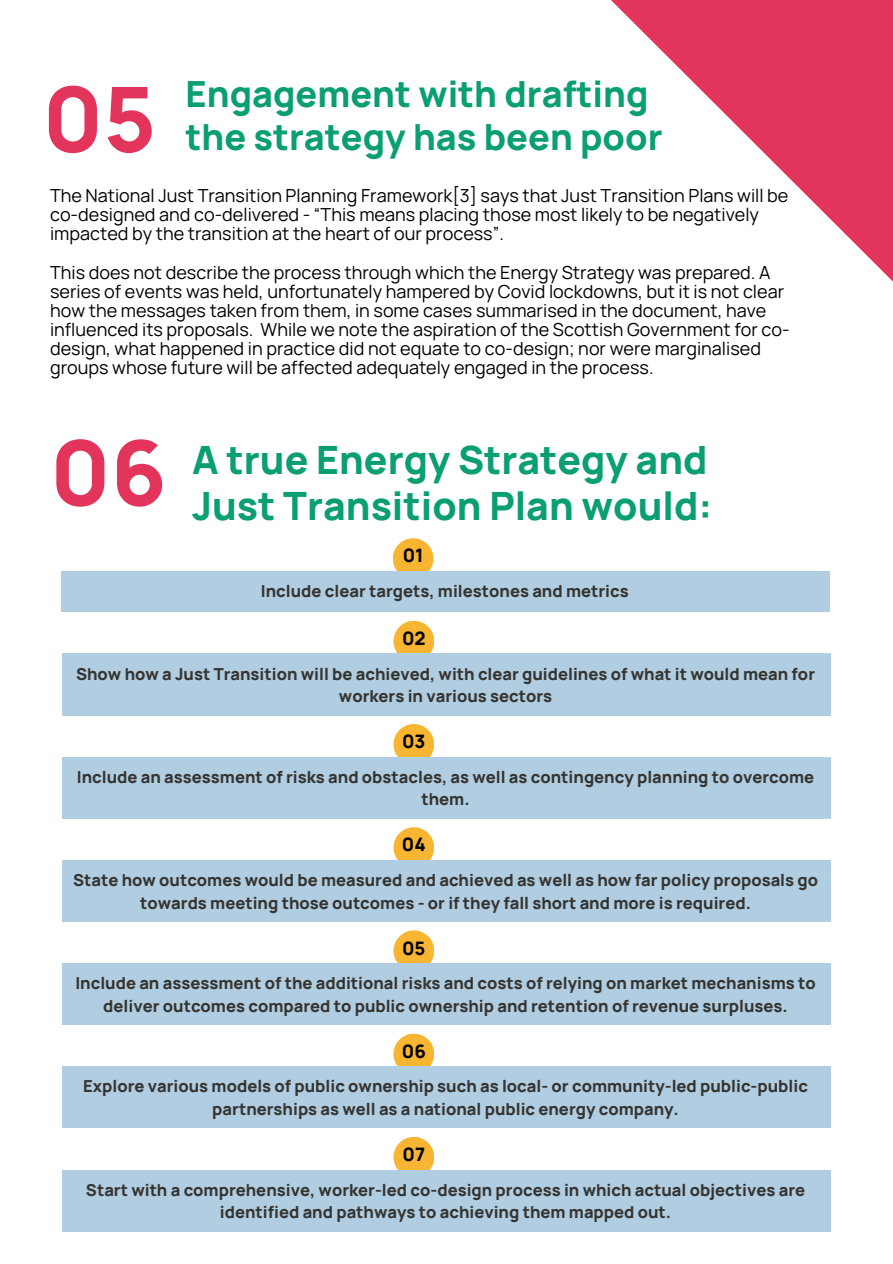
<style>
.page{position:relative;width:893px;height:1264px;background:#fff}
.page>*{position:absolute;margin:0;border:0;box-sizing:border-box;transform-origin:0 0}
.t1{font:800 89.85px "Manrope";color:#e3345b}
.t2{font:800 39px "Manrope";color:#0a9e73}
.t3{font:800 36px "Manrope";color:#0a9e73}
.t4{font:800 18.45px "Manrope";color:#000}
.t5{font:18px/19px "Manrope";color:#000}
.t6{font:800 16.5px/22.5px "Manrope";color:#353431;text-align:center}
</style>
<div class="page">
<svg style="left:611px;top:0;width:281px;height:281px"></svg>
<div style="left:392px;top:538px;width:41px;height:41px;background:#f8b532;border-radius:50%"></div>
<div style="left:61px;top:571px;width:768px;height:40px;background:#b1cde1"></div>
<div style="left:393px;top:620px;width:41px;height:41px;background:#f8b532;border-radius:50%"></div>
<div style="left:62px;top:653px;width:768px;height:62px;background:#b1cde1"></div>
<div style="left:393px;top:724px;width:41px;height:40px;background:#f8b532;border-radius:50%"></div>
<div style="left:62px;top:756px;width:768px;height:62px;background:#b1cde1"></div>
<div style="left:393px;top:827px;width:41px;height:41px;background:#f8b532;border-radius:50%"></div>
<div style="left:62px;top:860px;width:768px;height:61px;background:#b1cde1"></div>
<div style="left:393px;top:930px;width:41px;height:41px;background:#f8b532;border-radius:50%"></div>
<div style="left:62px;top:963px;width:768px;height:61px;background:#b1cde1"></div>
<div style="left:393px;top:1033px;width:41px;height:41px;background:#f8b532;border-radius:50%"></div>
<div style="left:62px;top:1066px;width:768px;height:61px;background:#b1cde1"></div>
<div style="left:393px;top:1136px;width:41px;height:41px;background:#f8b532;border-radius:50%"></div>
<div style="left:62px;top:1169px;width:768px;height:61px;background:#b1cde1"></div>
<h3 class="t3" style="left:185px;top:68px;width:464px">Engagement with drafting</h3>
<h1 class="t1" style="left:43px;top:56px;width:115px">05</h1>
<h3 class="t3" style="left:185px;top:111px;width:478px">the strategy has been poor</h3>
<p class="t5" style="left:50px;top:186px;width:739px">The National Just Transition Planning Framework[3] says that Just Transition Plans will be co-designed and co-delivered - “This means placing those most likely to be negatively impacted by the transition at the heart of our process”.</p>
<p class="t5" style="left:50px;top:262px;width:741px">This does not describe the process through which the Energy Strategy was prepared. A series of events was held, unfortunately hampered by Covid lockdowns, but it is not clear how the messages taken from them, in some cases summarised in the document, have influenced its proposals. While we note the aspiration of the Scottish Government for co&shy;design, what happened in practice did not equate to co-design; nor were marginalised groups whose future will be affected adequately engaged in the process.</p>
<h1 class="t1" style="left:50px;top:409px;width:118px">06</h1>
<h2 class="t2" style="left:192px;top:432px;width:517px">A true Energy Strategy and</h2>
<h2 class="t2" style="left:192px;top:478px;width:521px">Just Transition Plan would:</h2>
<p class="t4" style="left:402px;top:542px;width:22px">01</p>
<p class="t6" style="left:261px;top:579px;width:369px">Include clear targets, milestones and metrics</p>
<p class="t4" style="left:402px;top:625px;width:25px">02</p>
<p class="t6" style="left:76px;top:662px;width:740px">Show how a Just Transition will be achieved, with clear guidelines of what it would mean for workers in various sectors</p>
<p class="t4" style="left:402px;top:728px;width:25px">03</p>
<p class="t6" style="left:77px;top:765px;width:738px">Include an assessment of risks and obstacles, as well as contingency planning to overcome them.</p>
<p class="t4" style="left:402px;top:831px;width:25px">04</p>
<p class="t6" style="left:73px;top:868px;width:746px">State how outcomes would be measured and achieved as well as how far policy proposals go towards meeting those outcomes - or if they fall short and more is required.</p>
<p class="t4" style="left:402px;top:934px;width:25px">05</p>
<p class="t6" style="left:75px;top:971px;width:741px">Include an assessment of the additional risks and costs of relying on market mechanisms to deliver outcomes compared to public ownership and retention of revenue surpluses.</p>
<p class="t4" style="left:402px;top:1038px;width:26px">06</p>
<p class="t6" style="left:83px;top:1074px;width:726px">Explore various models of public ownership such as local- or community-led public-public partnerships as well as a national public energy company.</p>
<p class="t4" style="left:402px;top:1141px;width:24px">07</p>
<p class="t6" style="left:86px;top:1177px;width:720px">Start with a comprehensive, worker-led co-design process in which actual objectives are identified and pathways to achieving them mapped out.</p>
</div>
